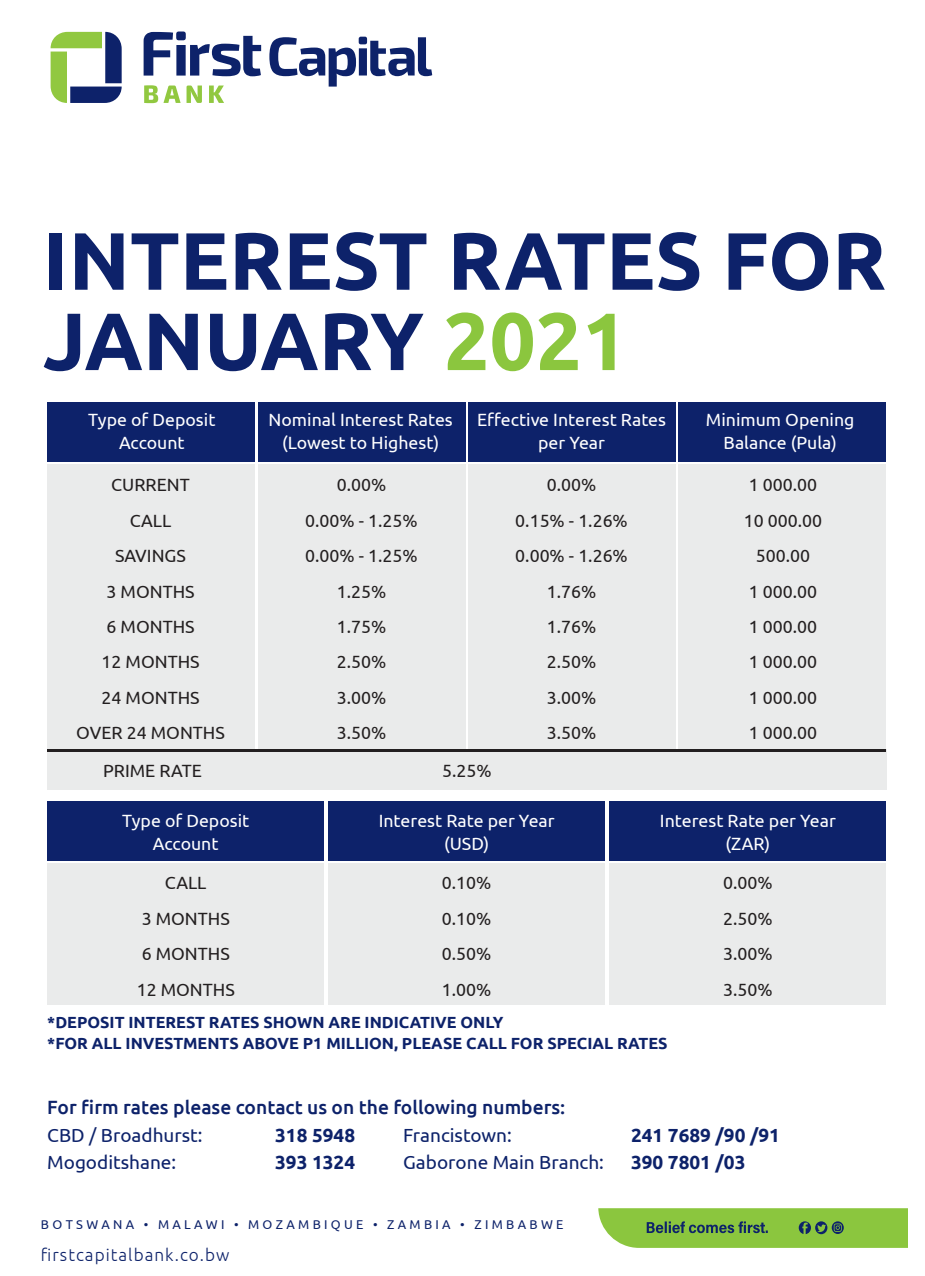
<style>
.page{position:relative;width:925px;height:1276px;background:#fff}
.page>*{position:absolute;margin:0;border:0;box-sizing:border-box;transform-origin:0 0}
.t1{font:700 81.23px/80.3px "Ubuntu";color:#0d226a}
.t2{font:500 19.12px "Ubuntu";color:#0d226a}
.t3{font:18.9px "Ubuntu";color:#0d226a}
.t4{font:700 18.9px "Ubuntu";color:#0d226a}
.t5{font:17.78px/35.3px "Ubuntu";color:#231f20;text-align:center}
.t6{font:17.78px/23.6px "Ubuntu";color:#fff;text-align:center}
.t7{font:300 17.1px "Ubuntu";letter-spacing:.06em;color:#0d226a}
.t8{font:700 16.2px/21.4px "Ubuntu";color:#0d226a}
.t9{font:12.83px "Ubuntu";letter-spacing:.26em;color:#0d226a}
.s1{color:#8bc63e}
</style>
<div class="page">
<div style="left:47px;top:749px;width:839px;height:41px;background:#eaebeb"></div>
<div style="left:48px;top:402px;width:207px;height:60px;background:#0d226a"></div>
<div style="left:258px;top:402px;width:207px;height:60px;background:#0d226a"></div>
<div style="left:48px;top:464px;width:207px;height:287px;background:#eaebeb"></div>
<div style="left:258px;top:464px;width:207px;height:287px;background:#eaebeb"></div>
<div style="left:468px;top:464px;width:207px;height:287px;background:#eaebeb"></div>
<div style="left:678px;top:464px;width:208px;height:287px;background:#eaebeb"></div>
<div style="left:468px;top:402px;width:207px;height:60px;background:#0d226a"></div>
<div style="left:678px;top:402px;width:208px;height:60px;background:#0d226a"></div>
<hr style="left:48px;top:749px;width:838px;height:3px;background:#231f20">
<svg style="left:51px;top:32px;width:71px;height:71px"></svg>
<svg style="left:144px;top:32px;width:117px;height:44px"></svg>
<svg style="left:269px;top:37px;width:163px;height:50px"></svg>
<svg style="left:144px;top:85px;width:58px;height:18px"></svg>
<svg style="left:209px;top:85px;width:15px;height:18px"></svg>
<div style="left:328px;top:863px;width:277px;height:142px;background:#eaebeb"></div>
<div style="left:328px;top:801px;width:277px;height:60px;background:#0d226a"></div>
<div style="left:47px;top:801px;width:277px;height:60px;background:#0d226a"></div>
<div style="left:47px;top:863px;width:277px;height:142px;background:#eaebeb"></div>
<div style="left:609px;top:863px;width:277px;height:142px;background:#eaebeb"></div>
<div style="left:609px;top:801px;width:277px;height:60px;background:#0d226a"></div>
<svg style="left:598px;top:1208px;width:310px;height:40px;background:#86bd48"></svg>
<p class="t1" style="left:43px;top:219px;width:845px">INTEREST RATES FOR<br>JANUARY <span class="s1">2021</span></p>
<p class="t6" style="left:88px;top:407px;width:129px">Type of Deposit<br>Account</p>
<p class="t6" style="left:269px;top:407px;width:186px">Nominal Interest Rates (Lowest to Highest)</p>
<p class="t6" style="left:477px;top:407px;width:190px">Effective Interest Rates per Year</p>
<p class="t6" style="left:706px;top:407px;width:150px">Minimum Opening<br>Balance (Pula)</p>
<p class="t5" style="left:76px;top:467px;width:150px">CURRENT<br>CALL<br>SAVINGS<br>3 MONTHS<br>6 MONTHS<br>12 MONTHS<br>24 MONTHS<br>OVER 24 MONTHS</p>
<p class="t5" style="left:305px;top:467px;width:114px">0.00%<br>0.00% - 1.25%<br>0.00% - 1.25%<br>1.25%<br>1.75%<br>2.50%<br>3.00%<br>3.50%</p>
<p class="t5" style="left:515px;top:467px;width:114px">0.00%<br>0.15% - 1.26%<br>0.00% - 1.26%<br>1.76%<br>1.76%<br>2.50%<br>3.00%<br>3.50%</p>
<p class="t5" style="left:744px;top:467px;width:80px">1 000.00<br>10 000.00<br>500.00<br>1 000.00<br>1 000.00<br>1 000.00<br>1 000.00<br>1 000.00</p>
<p class="t5" style="left:103px;top:752px;width:100px">PRIME RATE</p>
<p class="t5" style="left:442px;top:752px;width:51px">5.25%</p>
<p class="t6" style="left:122px;top:808px;width:129px">Type of Deposit<br>Account</p>
<p class="t6" style="left:379px;top:808px;width:177px">Interest Rate per Year (USD)</p>
<p class="t5" style="left:137px;top:865px;width:100px">CALL<br>3 MONTHS<br>6 MONTHS<br>12 MONTHS</p>
<p class="t5" style="left:442px;top:865px;width:51px;text-align:justify">0.10% 0.10% 0.50% 1.00%</p>
<p class="t6" style="left:660px;top:808px;width:177px">Interest Rate per Year (ZAR)</p>
<p class="t5" style="left:723px;top:865px;width:51px;text-align:justify">0.00% 2.50% 3.00% 3.50%</p>
<p class="t8" style="left:47px;top:1011px;width:622px">*DEPOSIT INTEREST RATES SHOWN ARE INDICATIVE ONLY<br>*FOR ALL INVESTMENTS ABOVE P1 MILLION, PLEASE CALL FOR SPECIAL RATES</p>
<p class="t2" style="left:47px;top:1095px;width:519px">For firm rates please contact us on the following numbers:</p>
<p class="t3" style="left:47px;top:1124px;width:157px">CBD / Broadhurst:</p>
<p class="t4" style="left:275px;top:1124px;width:82px">318 5948</p>
<p class="t3" style="left:47px;top:1151px;width:130px">Mogoditshane:</p>
<p class="t4" style="left:275px;top:1151px;width:82px">393 1324</p>
<p class="t3" style="left:403px;top:1124px;width:110px">Francistown:</p>
<p class="t4" style="left:631px;top:1124px;width:150px">241 7689 /90 /91</p>
<p class="t3" style="left:403px;top:1151px;width:202px">Gaborone Main Branch:</p>
<p class="t4" style="left:631px;top:1151px;width:116px">390 7801 /03</p>
<p class="t9" style="left:41px;top:1216px;width:524px">BOTSWANA • MALAWI • MOZAMBIQUE • ZAMBIA • ZIMBABWE</p>
<p class="t7" style="left:41px;top:1244px;width:190px">firstcapitalbank.co.bw</p>
</div>
